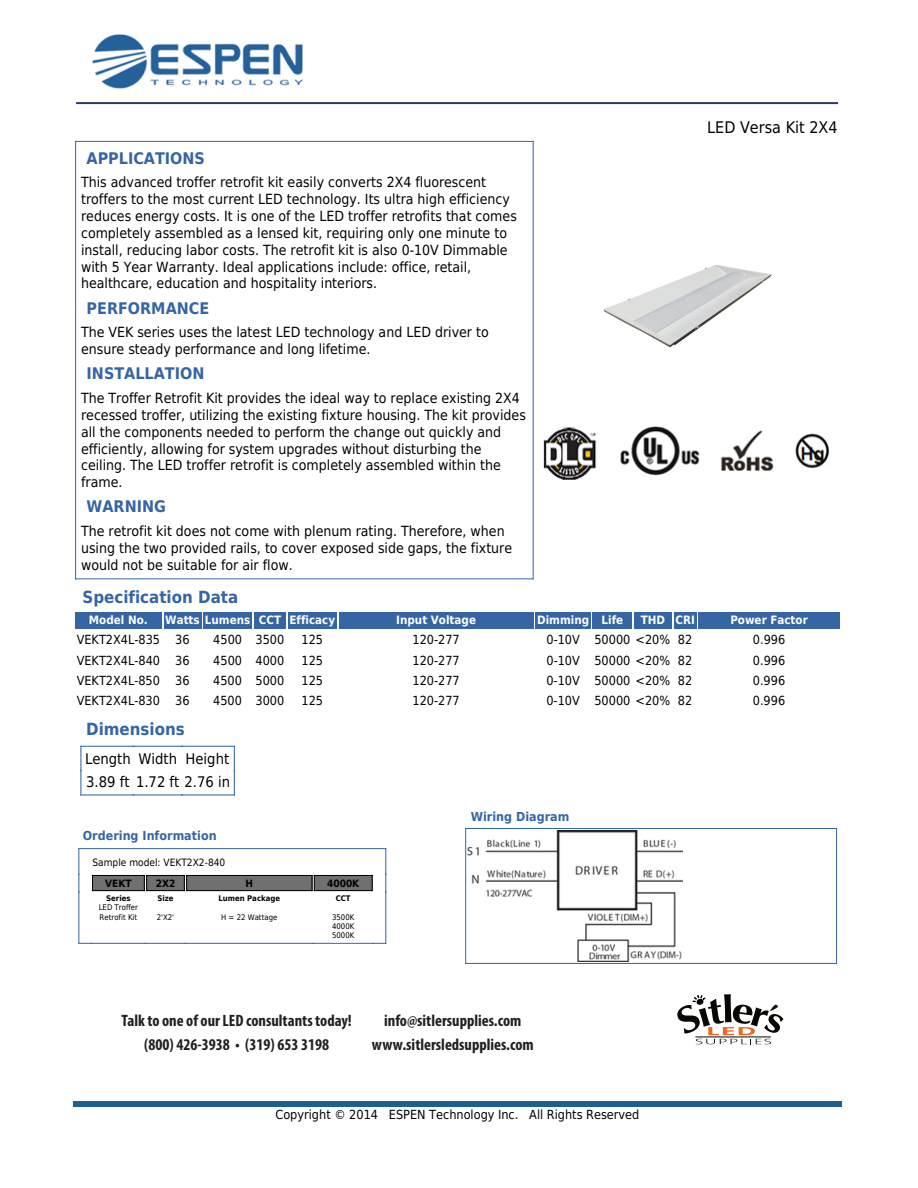
<style>
.page{position:relative;width:918px;height:1188px;background:#fff}
.page>*{position:absolute;margin:0;border:0;box-sizing:border-box;transform-origin:0 0}
.t1{font:700 16.8px "DejaVu Sans Condensed";color:#3565a5}
.About_Body{font:700 condensed 16.5px "Myriad Pro";color:#231f20}
.t2{font:700 16.05px "DejaVu Sans Condensed";color:#3565a5}
.t3{font:16.05px "DejaVu Sans Condensed";color:#000}
.t4{font:14.7px/22.8px "DejaVu Sans Condensed";color:#000}
.t5{font:13.95px/16.8px "DejaVu Sans Condensed";color:#000}
.t6{font:12.6px "DejaVu Sans Condensed";color:#000}
.t7{font:700 12.45px "DejaVu Sans Condensed";color:#3565a5}
.t8{font:700 11.55px "DejaVu Sans Condensed";color:#fff}
.t9{font:10.05px/21px "DejaVu Sans Condensed";color:#000}
.t10{font:700 10.05px "DejaVu Sans Condensed";color:#000}
.t11{font:7.8px/9.3px "DejaVu Sans Condensed";color:#000;text-align:center}
.t12{font:700 7.8px "DejaVu Sans Condensed";color:#000}
.s1{font-weight:700}
</style>
<div class="page">
<svg style="left:677px;top:994px;width:106px;height:50px"></svg>
<hr style="left:695px;top:1037px;width:76px;height:1px;background:#080704">
<hr style="left:76px;top:102px;width:762px;height:2px;background:#263a67">
<img style="left:92px;top:34px;width:211px;height:55px">
<div style="left:73px;top:1101px;width:769px;height:6px;background:#1d5e93"></div>
<hr style="left:75px;top:141px;width:1px;height:438px;background:#3565a5">
<hr style="left:76px;top:141px;width:457px;height:1px;background:#3565a5">
<hr style="left:533px;top:141px;width:1px;height:438px;background:#3565a5">
<hr style="left:76px;top:578px;width:457px;height:1px;background:#3565a5">
<img style="left:603px;top:264px;width:169px;height:84px">
<img style="left:543px;top:426px;width:286px;height:54px">
<div style="left:75px;top:612px;width:87px;height:17px;background:#3565a5"></div>
<div style="left:164px;top:612px;width:37px;height:17px;background:#3565a5"></div>
<div style="left:203px;top:612px;width:49px;height:17px;background:#3565a5"></div>
<div style="left:254px;top:612px;width:32px;height:17px;background:#3565a5"></div>
<div style="left:288px;top:612px;width:49px;height:17px;background:#3565a5"></div>
<div style="left:339px;top:612px;width:194px;height:17px;background:#3565a5"></div>
<div style="left:536px;top:612px;width:55px;height:17px;background:#3565a5"></div>
<div style="left:593px;top:612px;width:39px;height:17px;background:#3565a5"></div>
<div style="left:634px;top:612px;width:38px;height:17px;background:#3565a5"></div>
<div style="left:674px;top:612px;width:22px;height:17px;background:#3565a5"></div>
<div style="left:698px;top:612px;width:142px;height:17px;background:#3565a5"></div>
<hr style="left:81px;top:746px;width:53px;height:1px;background:#3565a5">
<hr style="left:133px;top:746px;width:50px;height:1px;background:#3565a5">
<hr style="left:181px;top:746px;width:53px;height:1px;background:#3565a5">
<svg style="left:80px;top:746px;width:1px;height:49px"></svg>
<hr style="left:81px;top:794px;width:53px;height:1px;background:#3565a5">
<hr style="left:133px;top:794px;width:50px;height:1px;background:#3565a5">
<svg style="left:234px;top:746px;width:1px;height:49px"></svg>
<hr style="left:181px;top:794px;width:53px;height:1px;background:#3565a5">
<div style="left:92px;top:875px;width:53px;height:16px;background:#707070"></div>
<div style="left:146px;top:875px;width:39px;height:16px;background:#707070"></div>
<div style="left:186px;top:875px;width:126px;height:16px;background:#707070"></div>
<div style="left:314px;top:875px;width:59px;height:16px;background:#707070"></div>
<hr style="left:79px;top:848px;width:307px;height:1px;background:#3565a5">
<svg style="left:78px;top:849px;width:1px;height:42px"></svg>
<svg style="left:92px;top:875px;width:1px;height:16px"></svg>
<hr style="left:93px;top:875px;width:51px;height:1px;background:#000">
<hr style="left:93px;top:890px;width:51px;height:1px;background:#000">
<svg style="left:144px;top:875px;width:3px;height:16px"></svg>
<hr style="left:147px;top:875px;width:37px;height:1px;background:#000">
<hr style="left:147px;top:890px;width:37px;height:1px;background:#000">
<svg style="left:184px;top:875px;width:3px;height:16px"></svg>
<hr style="left:187px;top:875px;width:125px;height:1px;background:#000">
<hr style="left:187px;top:890px;width:125px;height:1px;background:#000">
<svg style="left:312px;top:875px;width:3px;height:16px"></svg>
<hr style="left:314px;top:875px;width:58px;height:1px;background:#000">
<svg style="left:372px;top:875px;width:1px;height:16px"></svg>
<hr style="left:314px;top:890px;width:58px;height:1px;background:#000">
<svg style="left:385px;top:849px;width:1px;height:42px"></svg>
<hr style="left:78px;top:891px;width:1px;height:52px;background:#3565a5">
<svg style="left:79px;top:943px;width:12px;height:1px"></svg>
<hr style="left:91px;top:943px;width:55px;height:1px;background:#3565a5">
<hr style="left:145px;top:943px;width:41px;height:1px;background:#3565a5">
<hr style="left:185px;top:943px;width:128px;height:1px;background:#3565a5">
<hr style="left:313px;top:943px;width:61px;height:1px;background:#3565a5">
<hr style="left:385px;top:891px;width:1px;height:52px;background:#3565a5">
<svg style="left:374px;top:943px;width:12px;height:1px"></svg>
<hr style="left:465px;top:829px;width:1px;height:134px;background:#3565a5">
<hr style="left:466px;top:828px;width:371px;height:1px;background:#3565a5">
<hr style="left:836px;top:829px;width:1px;height:134px;background:#3565a5">
<hr style="left:466px;top:963px;width:371px;height:1px;background:#3565a5">
<img style="left:467px;top:830px;width:216px;height:132px">
<p class="t3" style="left:707px;top:115px;width:132px">LED Versa Kit 2X4</p>
<p class="t2" style="left:87px;top:145px;width:120px">APPLICATIONS</p>
<p class="t5" style="left:81px;top:174px;width:437px">This advanced troffer retrofit kit easily converts 2X4 fluorescent troffers to the most current LED technology. Its ultra high efficiency reduces energy costs. It is one of the LED troffer retrofits that comes completely assembled as a lensed kit, requiring only one minute to install, reducing labor costs. The retrofit kit is also 0-10V Dimmable with 5 Year Warranty. Ideal applications include: office, retail, healthcare, education and hospitality interiors.</p>
<p class="t2" style="left:87px;top:295px;width:124px">PERFORMANCE</p>
<p class="t5" style="left:81px;top:324px;width:409px">The VEK series uses the latest LED technology and LED driver to ensure steady performance and long lifetime.</p>
<p class="t2" style="left:87px;top:361px;width:119px">INSTALLATION</p>
<p class="t5" style="left:81px;top:390px;width:446px">The Troffer Retrofit Kit provides the ideal way to replace existing 2X4 recessed troffer, utilizing the existing fixture housing. The kit provides all the components needed to perform the change out quickly and efficiently, allowing for system upgrades without disturbing the ceiling. The LED troffer retrofit is completely assembled within the frame.</p>
<p class="t2" style="left:87px;top:494px;width:81px">WARNING</p>
<p class="t5" style="left:81px;top:523px;width:433px">The retrofit kit does not come with plenum rating. Therefore, when using the two provided rails, to cover exposed side gaps, the fixture would not be suitable for air flow.</p>
<p class="t1" style="left:83px;top:583px;width:157px">Specification Data</p>
<p class="t8" style="left:89px;top:611px;width:60px">Model No.</p>
<p class="t8" style="left:165px;top:611px;width:171px">Watts Lumens CCT Efficacy</p>
<p class="t8" style="left:396px;top:611px;width:81px">Input Voltage</p>
<p class="t8" style="left:537px;top:611px;width:88px">Dimming Life</p>
<p class="t8" style="left:641px;top:611px;width:56px">THD CRI</p>
<p class="t8" style="left:730px;top:611px;width:79px">Power Factor</p>
<p class="t6" style="left:77px;top:630px;width:114px">VEKT2X4L-835 36</p>
<p class="t6" style="left:213px;top:630px;width:73px">4500 3500</p>
<p class="t6" style="left:302px;top:630px;width:23px">125</p>
<p class="t6" style="left:413px;top:630px;width:49px">120-277</p>
<p class="t6" style="left:546px;top:630px;width:147px">0-10V 50000 &lt;20% 82</p>
<p class="t6" style="left:753px;top:630px;width:34px">0.996</p>
<p class="t6" style="left:77px;top:650px;width:114px">VEKT2X4L-840 36</p>
<p class="t6" style="left:213px;top:650px;width:73px">4500 4000</p>
<p class="t6" style="left:302px;top:650px;width:23px">125</p>
<p class="t6" style="left:413px;top:650px;width:49px">120-277</p>
<p class="t6" style="left:546px;top:650px;width:147px">0-10V 50000 &lt;20% 82</p>
<p class="t6" style="left:753px;top:650px;width:34px">0.996</p>
<p class="t6" style="left:77px;top:670px;width:114px">VEKT2X4L-850 36</p>
<p class="t6" style="left:213px;top:670px;width:73px">4500 5000</p>
<p class="t6" style="left:302px;top:670px;width:23px">125</p>
<p class="t6" style="left:413px;top:670px;width:49px">120-277</p>
<p class="t6" style="left:546px;top:670px;width:147px">0-10V 50000 &lt;20% 82</p>
<p class="t6" style="left:753px;top:670px;width:34px">0.996</p>
<p class="t6" style="left:77px;top:691px;width:114px">VEKT2X4L-830 36</p>
<p class="t6" style="left:213px;top:691px;width:73px">4500 3000</p>
<p class="t6" style="left:302px;top:691px;width:23px">125</p>
<p class="t6" style="left:413px;top:691px;width:49px">120-277</p>
<p class="t6" style="left:546px;top:691px;width:147px">0-10V 50000 &lt;20% 82</p>
<p class="t6" style="left:753px;top:691px;width:34px">0.996</p>
<p class="t1" style="left:86px;top:715px;width:100px">Dimensions</p>
<p class="t4" style="left:85px;top:747px;width:147px">Length Width Height<br>3.89 ft 1.72 ft 2.76 in</p>
<p class="t7" style="left:83px;top:825px;width:135px">Ordering Information</p>
<p class="t9" style="left:105px;top:851px;width:122px;text-indent:-13px">Sample model: VEKT2X2-840<br><span class="s1">VEKT</span></p>
<p class="t10" style="left:156px;top:875px;width:21px">2X2</p>
<p class="t10" style="left:245px;top:875px;width:9px">H</p>
<p class="t10" style="left:327px;top:875px;width:34px">4000K</p>
<p class="t11" style="left:99px;top:893px;width:41px"><span class="s1">Series<br></span>LED Troffer<br>Retrofit Kit</p>
<p class="t12" style="left:157px;top:892px;width:18px">Size</p>
<p class="t11" style="left:157px;top:912px;width:19px">2'X2'</p>
<p class="t12" style="left:218px;top:892px;width:63px">Lumen Package</p>
<p class="t11" style="left:221px;top:912px;width:58px">H = 22 Wattage</p>
<p class="t12" style="left:336px;top:892px;width:17px">CCT</p>
<p class="t11" style="left:332px;top:912px;width:24px;text-align:justify">3500K 4000K 5000K</p>
<p class="t7" style="left:471px;top:807px;width:100px">Wiring Diagram</p>
<p class="About_Body" style="left:122px;top:1010px;width:232px">Talk to one of our LED consultants today!</p>
<p class="About_Body" style="left:144px;top:1034px;width:186px">(800) 426-3938 • (319) 653 3198</p>
<p class="About_Body" style="left:384px;top:1010px;width:139px">info@sitlersupplies.com</p>
<p class="About_Body" style="left:372px;top:1034px;width:164px">www.sitlersledsupplies.com</p>
<p class="t6" style="left:276px;top:1105px;width:365px">Copyright © 2014 ESPEN Technology Inc. All Rights Reserved</p>
</div>
